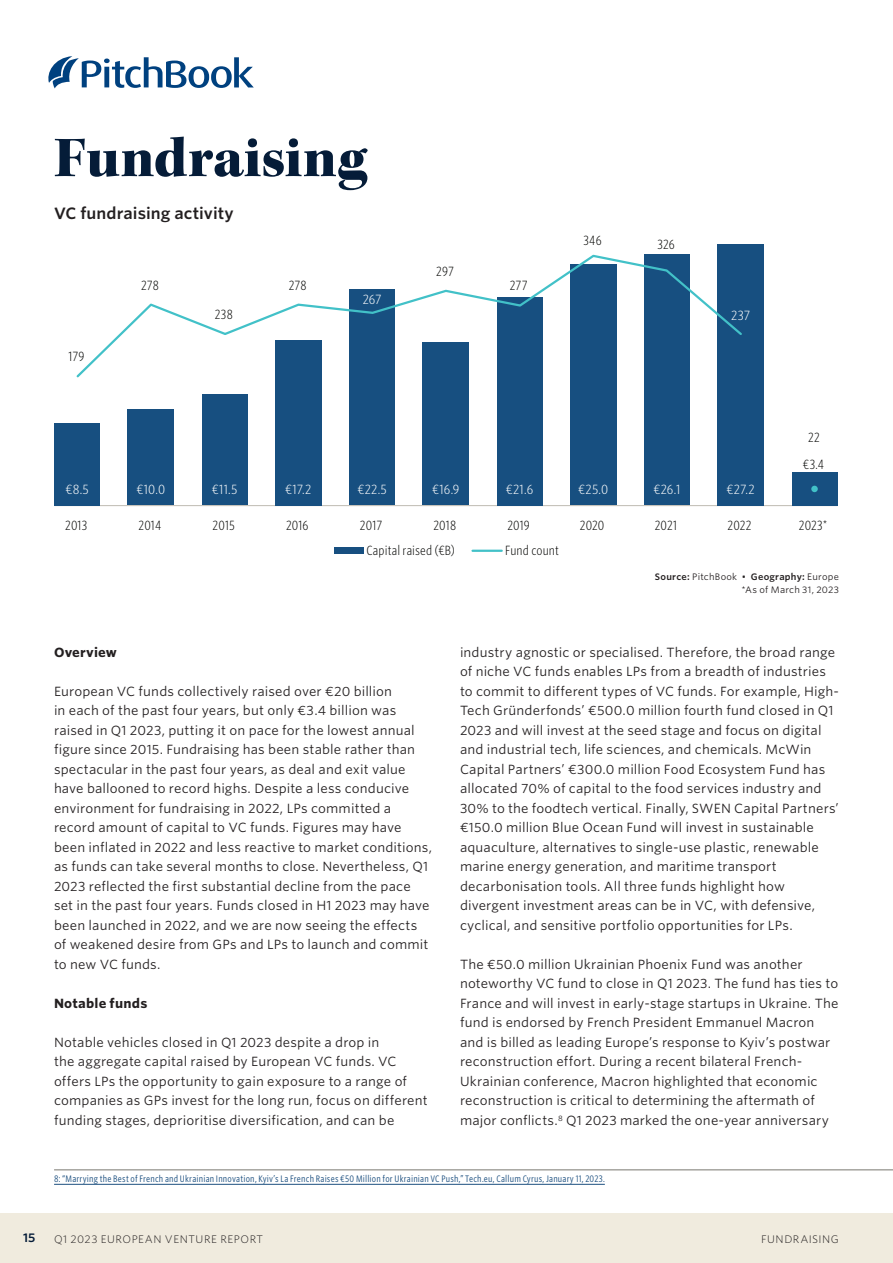
<style>
.page{position:relative;width:893px;height:1263px;background:#fff}
.page>*{position:absolute;margin:0;border:0;box-sizing:border-box;transform-origin:0 0}
.CR_H1{font:58.5px "Kepler Std Black Subh";color:#051c38}
.CR_Chart_title{font:600 15.75px "Whitney S Sm";color:#231f20}
.CR_Body_copy_-_runt{font:12.75px/19.5px "Whitney S Sm";letter-spacing:.01em;color:#231f20}
.t1{font:300 12.75px "Whitney Cond S Sm";letter-spacing:.005em;color:#040503}
.t2{font:300 12.75px "Whitney Cond S Sm";color:#fff;scale:1.09 1}
.CR_Body_subsection_h{font:700 12.75px "Whitney S Sm";letter-spacing:.015em;color:#231f20}
.t3{font:600 12px "Whitney S Sm";color:#051c38}
.t4{font:300 10.5px "Whitney S Sm";letter-spacing:.05em;color:#231f20}
.CR_Footnote{font:9px "Whitney Cond S Sm";letter-spacing:.02em;color:#1d5080}
.CR_Source_tag{font:600 9px "Whitney S Sm";letter-spacing:.025em;color:#231f20}
.CR_Source_tag-2{font:9px "Whitney S Sm";letter-spacing:.025em;color:#231f20}
.s1{font-weight:400}
</style>
<div class="page">
<div style="left:0;top:1213px;width:893px;height:50px;background:#f0ebde"></div>
<svg style="left:48px;top:56px;width:206px;height:32px"></svg>
<hr style="left:54px;top:505px;width:783px;height:1px;background:#bfbbb2">
<div style="left:334px;top:547px;width:29px;height:7px;background:#174f80"></div>
<hr style="left:473px;top:550px;width:29px;height:2px;background:#42c1c8">
<div style="left:792px;top:472px;width:45px;height:33px;background:#174f80"></div>
<div style="left:718px;top:244px;width:46px;height:261px;background:#174f80"></div>
<div style="left:644px;top:255px;width:46px;height:250px;background:#174f80"></div>
<div style="left:570px;top:264px;width:46px;height:241px;background:#174f80"></div>
<div style="left:497px;top:297px;width:45px;height:208px;background:#174f80"></div>
<div style="left:423px;top:342px;width:46px;height:163px;background:#174f80"></div>
<div style="left:349px;top:290px;width:46px;height:215px;background:#174f80"></div>
<div style="left:275px;top:340px;width:47px;height:165px;background:#174f80"></div>
<div style="left:202px;top:395px;width:45px;height:110px;background:#174f80"></div>
<div style="left:128px;top:409px;width:46px;height:96px;background:#174f80"></div>
<div style="left:54px;top:423px;width:46px;height:82px;background:#174f80"></div>
<svg style="left:76px;top:253px;width:666px;height:126px"></svg>
<div style="left:811px;top:486px;width:7px;height:6px;background:#42c1c8;border-radius:50%"></div>
<hr style="left:54px;top:1169px;width:839px;height:1px;background:#78766f">
<hr style="left:54px;top:1184px;width:551px;height:1px;background:#1d5080">
<p class="CR_H1" style="left:54px;top:124px;width:314px">Fundraising</p>
<p class="CR_Chart_title" style="left:54px;top:202px;width:181px">VC fundraising activity</p>
<p class="t1" style="left:69px;top:348px;width:17px">179</p>
<p class="t1" style="left:141px;top:277px;width:19px">278</p>
<p class="t1" style="left:215px;top:306px;width:19px">238</p>
<p class="t1" style="left:289px;top:277px;width:19px">278</p>
<p class="t2" style="left:363px;top:291px;width:19px">267</p>
<p class="t1" style="left:436px;top:263px;width:19px">297</p>
<p class="t1" style="left:510px;top:278px;width:19px">277</p>
<p class="t1" style="left:583px;top:232px;width:20px">346</p>
<p class="t1" style="left:658px;top:236px;width:19px">326</p>
<p class="t2" style="left:731px;top:307px;width:19px">237</p>
<p class="t2" style="left:66px;top:481px;width:23px">€8.5</p>
<p class="t2" style="left:136px;top:481px;width:28px">€10.0</p>
<p class="t2" style="left:212px;top:481px;width:25px">€11.5</p>
<p class="t2" style="left:285px;top:481px;width:26px">€17.2</p>
<p class="t2" style="left:357px;top:481px;width:28px">€22.5</p>
<p class="t2" style="left:432px;top:481px;width:27px">€16.9</p>
<p class="t2" style="left:506px;top:481px;width:27px">€21.6</p>
<p class="t2" style="left:578px;top:481px;width:29px">€25.0</p>
<p class="t2" style="left:653px;top:481px;width:26px">€26.1</p>
<p class="t2" style="left:727px;top:481px;width:27px">€27.2</p>
<p class="t1" style="left:808px;top:429px;width:13px">22</p>
<p class="t1" style="left:803px;top:456px;width:23px">€3.4</p>
<p class="t1" style="left:65px;top:517px;width:23px">2013</p>
<p class="t1" style="left:139px;top:517px;width:24px">2014</p>
<p class="t1" style="left:213px;top:517px;width:24px">2015</p>
<p class="t1" style="left:286px;top:517px;width:24px">2016</p>
<p class="t1" style="left:360px;top:517px;width:24px">2017</p>
<p class="t1" style="left:433px;top:517px;width:24px">2018</p>
<p class="t1" style="left:507px;top:517px;width:24px">2019</p>
<p class="t1" style="left:580px;top:517px;width:26px">2020</p>
<p class="t1" style="left:655px;top:517px;width:24px">2021</p>
<p class="t1" style="left:728px;top:517px;width:26px">2022</p>
<p class="t1" style="left:799px;top:517px;width:30px">2023*</p>
<p class="t1" style="left:366px;top:542px;width:90px">Capital raised (€B)</p>
<p class="t1" style="left:505px;top:542px;width:55px">Fund count</p>
<p class="CR_Source_tag" style="left:655px;top:570px;width:186px">Source: <span class="s1">PitchBook •</span> Geography: <span class="s1">Europe</span></p>
<p class="CR_Source_tag-2" style="left:741px;top:584px;width:99px">*As of March 31, 2023</p>
<p class="CR_Body_subsection_h" style="left:54px;top:643px;width:64px">Overview</p>
<p class="CR_Body_copy_-_runt" style="left:54px;top:681px;width:380px">European VC funds collectively raised over €20 billion<br>in each of the past four years, but only €3.4 billion was raised in Q1 2023, putting it on pace for the lowest annual figure since 2015. Fundraising has been stable rather than spectacular in the past four years, as deal and exit value have ballooned to record highs. Despite a less conducive environment for fundraising in 2022, LPs committed a record amount of capital to VC funds. Figures may have been inflated in 2022 and less reactive to market conditions, as funds can take several months to close. Nevertheless, Q1<br>2023 reflected the first substantial decline from the pace set in the past four years. Funds closed in H1 2023 may have been launched in 2022, and we are now seeing the effects of weakened desire from GPs and LPs to launch and commit to new VC funds.</p>
<p class="CR_Body_subsection_h" style="left:54px;top:994px;width:95px">Notable funds</p>
<p class="CR_Body_copy_-_runt" style="left:54px;top:1032px;width:375px">Notable vehicles closed in Q1 2023 despite a drop in<br>the aggregate capital raised by European VC funds. VC offers LPs the opportunity to gain exposure to a range of companies as GPs invest for the long run, focus on different funding stages, deprioritise diversification, and can be</p>
<p class="CR_Body_copy_-_runt" style="left:460px;top:642px;width:380px">industry agnostic or specialised. Therefore, the broad range of niche VC funds enables LPs from a breadth of industries to commit to different types of VC funds. For example, High-Tech Gründerfonds’ €500.0 million fourth fund closed in Q1<br>2023 and will invest at the seed stage and focus on digital and industrial tech, life sciences, and chemicals. McWin Capital Partners’ €300.0 million Food Ecosystem Fund has allocated 70% of capital to the food services industry and 30% to the foodtech vertical. Finally, SWEN Capital Partners’ €150.0 million Blue Ocean Fund will invest in sustainable aquaculture, alternatives to single-use plastic, renewable marine energy generation, and maritime transport decarbonisation tools. All three funds highlight how divergent investment areas can be in VC, with defensive, cyclical, and sensitive portfolio opportunities for LPs.</p>
<p class="CR_Body_copy_-_runt" style="left:460px;top:954px;width:380px">The €50.0 million Ukrainian Phoenix Fund was another noteworthy VC fund to close in Q1 2023. The fund has ties to France and will invest in early-stage startups in Ukraine. The fund is endorsed by French President Emmanuel Macron and is billed as leading Europe’s response to Kyiv’s postwar reconstruction effort. During a recent bilateral French-Ukrainian conference, Macron highlighted that economic reconstruction is critical to determining the aftermath of major conflicts.<sup>8</sup> Q1 2023 marked the one-year anniversary</p>
<p class="CR_Footnote" style="left:54px;top:1173px;width:552px">8: “Marrying the Best of French and Ukrainian Innovation, Kyiv’s La French Raises €50 Million for Ukrainian VC Push,” Tech.eu, Callum Cyrus, January 11, 2023.</p>
<p class="t3" style="left:23px;top:1229px;width:14px">15</p>
<p class="t4" style="left:54px;top:1232px;width:211px">Q1 2023 EUROPEAN VENTURE REPORT</p>
<p class="t4" style="left:761px;top:1232px;width:79px">FUNDRAISING</p>
</div>
